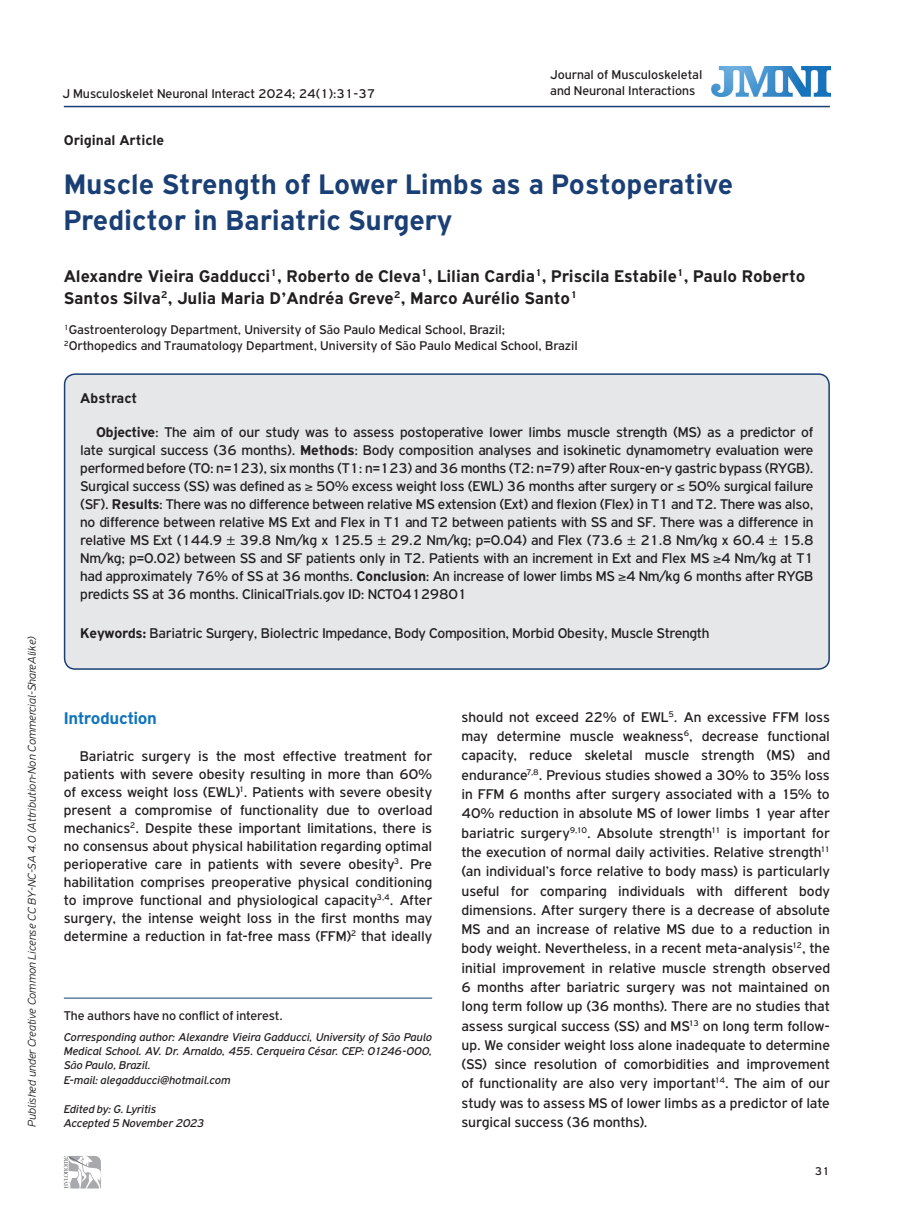
<style>
.page{position:relative;width:915px;height:1212px;background:#fff}
.page>*{position:absolute;margin:0;border:0;box-sizing:border-box;transform-origin:0 0}
.BASIC_TITLE{font:700 30px/36px "PF Highway Gothic";color:#1a3f74}
.AUTHOR{font:700 18px/21.6px "PF Highway Gothic";color:#231f20}
.TITLE_BOLD{font:700 18px "PF Highway Gothic";letter-spacing:-.02em;color:#1074bc}
.TEXT_BASIC{font:15px/19.4px "PF Highway Gothic";color:#231f20;text-align:justify}
.TEXT_ABSTRACT{font:15px/18px "PF Highway Gothic";letter-spacing:-.015em;color:#231f20;text-align:justify}
.TEXT_KEYWORDS{font:15px "PF Highway Gothic";letter-spacing:-.015em;color:#231f20}
.TYPE_OF_ARTICLE{font:700 15px "PF Highway Gothic";color:#231f20}
.TITLE_ABSTRACT{font:700 15px "PF Highway Gothic";color:#231f20}
.TITLE_ADDRESS{font:13.5px "PF Highway Gothic";color:#231f20}
.CONFLICT_OF_INTEREST{font:13.5px "PF Highway Gothic";letter-spacing:-.01em;color:#231f20}
.CORRESPONDING_AUTHOR{font:italic 12px/14.4px "PF Highway Gothic";letter-spacing:-.01em;color:#231f20;text-align:justify}
.t1{font:italic 300 12px "PF Highway Gothic";color:#231f20}
.t2{font:12px "PF Highway Gothic";color:#231f20}
.s1{font-family:"Myriad Pro"}
.s2{font-weight:700}
</style>
<div class="page">
<hr style="left:64px;top:106px;width:765px;height:1px;background:#1a3f74">
<div style="left:65px;top:374px;width:763px;height:295px;background:#e6e7e9;border-radius:11px"></div>
<div style="left:64px;top:373px;width:765px;height:297px;border:2px solid #1a3f74;border-radius:11px"></div>
<hr style="left:64px;top:998px;width:368px;height:1px;background:#1a3f74">
<img style="left:711px;top:66px;width:118px;height:31px">
<svg style="left:64px;top:1156px;width:37px;height:33px"></svg>
<p class="t1" style="left:25px;top:1127px;width:492px;rotate:-90deg">Published under Creative Common License CC BY-NC-SA 4.0 (Attribution-Non Commercial-ShareAlike)</p>
<p class="TITLE_ADDRESS" style="left:550px;top:67px;width:153px">Journal of Musculoskeletal</p>
<p class="TITLE_ADDRESS" style="left:62px;top:86px;width:314px">J Musculoskelet Neuronal Interact 2024; 24(1):31-37</p>
<p class="TITLE_ADDRESS" style="left:550px;top:83px;width:146px">and Neuronal Interactions</p>
<p class="TYPE_OF_ARTICLE" style="left:64px;top:132px;width:102px">Original Article</p>
<p class="BASIC_TITLE" style="left:64px;top:166px;width:670px">Muscle Strength of Lower Limbs as a Postoperative<br>Predictor in Bariatric Surgery</p>
<p class="AUTHOR" style="left:64px;top:265px;width:742px">Alexandre Vieira Gadducci<sup>1</sup>, Roberto de Cleva<sup>1</sup>, Lilian Cardia<sup>1</sup>, Priscila Estabile<sup>1</sup>, Paulo Roberto<br>Santos Silva<sup>2</sup>, Julia Maria D’Andréa Greve<sup>2</sup>, Marco Aurélio Santo<sup>1</sup></p>
<p class="TITLE_ADDRESS" style="left:64px;top:322px;width:442px"><sup>1</sup>Gastroenterology Department, University of S<span class="s1">ã</span>o Paulo Medical School, Brazil;</p>
<p class="TITLE_ADDRESS" style="left:64px;top:339px;width:515px"><sup>2</sup>Orthopedics and Traumatology Department, University of S<span class="s1">ã</span>o Paulo Medical School, Brazil</p>
<p class="TITLE_ABSTRACT" style="left:80px;top:390px;width:58px">Abstract</p>
<p class="TEXT_ABSTRACT" style="left:80px;top:423px;width:734px;text-indent:16px"><span class="s2">Objective</span>: The aim of our study was to assess postoperative lower limbs muscle strength (MS) as a predictor of late surgical success (36 months). <span class="s2">Methods</span>: Body composition analyses and isokinetic dynamometry evaluation were performed before (T0: n=123), six months (T1: n=123) and 36 months (T2: n=79) after Roux-en-y gastric bypass (RYGB).<br>Surgical success (SS) was defined as ≥ 50% excess weight loss (EWL) 36 months after surgery or ≤ 50% surgical failure (SF). <span class="s2">Results</span>: There was no difference between relative MS extension (Ext) and flexion (Flex) in T1 and T2. There was also, no difference between relative MS Ext and Flex in T1 and T2 between patients with SS and SF. There was a difference in relative MS Ext (144.9 <span class="s1">±</span> 39.8 Nm/kg x 125.5 <span class="s1">±</span> 29.2 Nm/kg; p=0.04) and Flex (73.6 <span class="s1">±</span> 21.8 Nm/kg x 60.4 <span class="s1">±</span> 15.8<br>Nm/kg; p=0.02) between SS and SF patients only in T2. Patients with an increment in Ext and Flex MS ≥4 Nm/kg at T1 had approximately 76% of SS at 36 months. <span class="s2">Conclusion</span>: An increase of lower limbs MS ≥4 Nm/kg 6 months after RYGB predicts SS at 36 months. ClinicalTrials.gov ID: NCT04129801</p>
<p class="TEXT_KEYWORDS" style="left:80px;top:625px;width:630px"><span class="s2">Keywords:</span> Bariatric Surgery, Biolectric Impedance, Body Composition, Morbid Obesity, Muscle Strength</p>
<p class="TITLE_BOLD" style="left:64px;top:708px;width:95px">Introduction</p>
<p class="TEXT_BASIC" style="left:64px;top:747px;width:370px;line-height:18px;text-indent:16px">Bariatric surgery is the most effective treatment for patients with severe obesity resulting in more than 60% of excess weight loss (EWL)<sup>1</sup>. Patients with severe obesity present a compromise of functionality due to overload mechanics<sup>2</sup>. Despite these important limitations, there is no consensus about physical habilitation regarding optimal perioperative care in patients with severe obesity<sup>3</sup>. Pre habilitation comprises preoperative physical conditioning to improve functional and physiological capacity<sup>3,4</sup>. After surgery, the intense weight loss in the first months may determine a reduction in fat-free mass (FFM)<sup>2</sup> that ideally</p>
<p class="CONFLICT_OF_INTEREST" style="left:64px;top:1008px;width:220px">The authors have no conflict of interest.</p>
<p class="CORRESPONDING_AUTHOR" style="left:64px;top:1029px;width:370px">Corresponding author: Alexandre Vieira Gadducci, University of S<span class="s1">ã</span>o Paulo Medical School. AV. Dr. Arnaldo, 455. Cerqueira César. CEP: 01246-000, S<span class="s1">ã</span>o Paulo, Brazil.</p>
<p class="CORRESPONDING_AUTHOR" style="left:64px;top:1072px;width:168px">E-mail: alegadducci@hotmail.com</p>
<p class="CORRESPONDING_AUTHOR" style="left:64px;top:1101px;width:94px">Edited by: G. Lyritis</p>
<p class="CORRESPONDING_AUTHOR" style="left:64px;top:1116px;width:142px">Accepted 5 November 2023</p>
<p class="TEXT_BASIC" style="left:461px;top:707px;width:370px">should not exceed 22% of EWL<sup>5</sup>. An excessive FFM loss may determine muscle weakness<sup>6</sup>, decrease functional capacity, reduce skeletal muscle strength (MS) and endurance<sup>7,8</sup>. Previous studies showed a 30% to 35% loss in FFM 6 months after surgery associated with a 15% to 40% reduction in absolute MS of lower limbs 1 year after bariatric surgery<sup>9,10</sup>. Absolute strength<sup>11</sup> is important for the execution of normal daily activities. Relative strength<sup>11 </sup>(an individual’s force relative to body mass) is particularly useful for comparing individuals with different body dimensions. After surgery there is a decrease of absolute MS and an increase of relative MS due to a reduction in body weight. Nevertheless, in a recent meta-analysis<sup>12</sup>, the initial improvement in relative muscle strength observed 6 months after bariatric surgery was not maintained on long term follow up (36 months). There are no studies that assess surgical success (SS) and MS<sup>13</sup> on long term follow&shy;up. We consider weight loss alone inadequate to determine (SS) since resolution of comorbidities and improvement of functionality are also very important<sup>14</sup>. The aim of our study was to assess MS of lower limbs as a predictor of late surgical success (36 months).</p>
<p class="t2" style="left:814px;top:1165px;width:17px">31</p>
</div>
